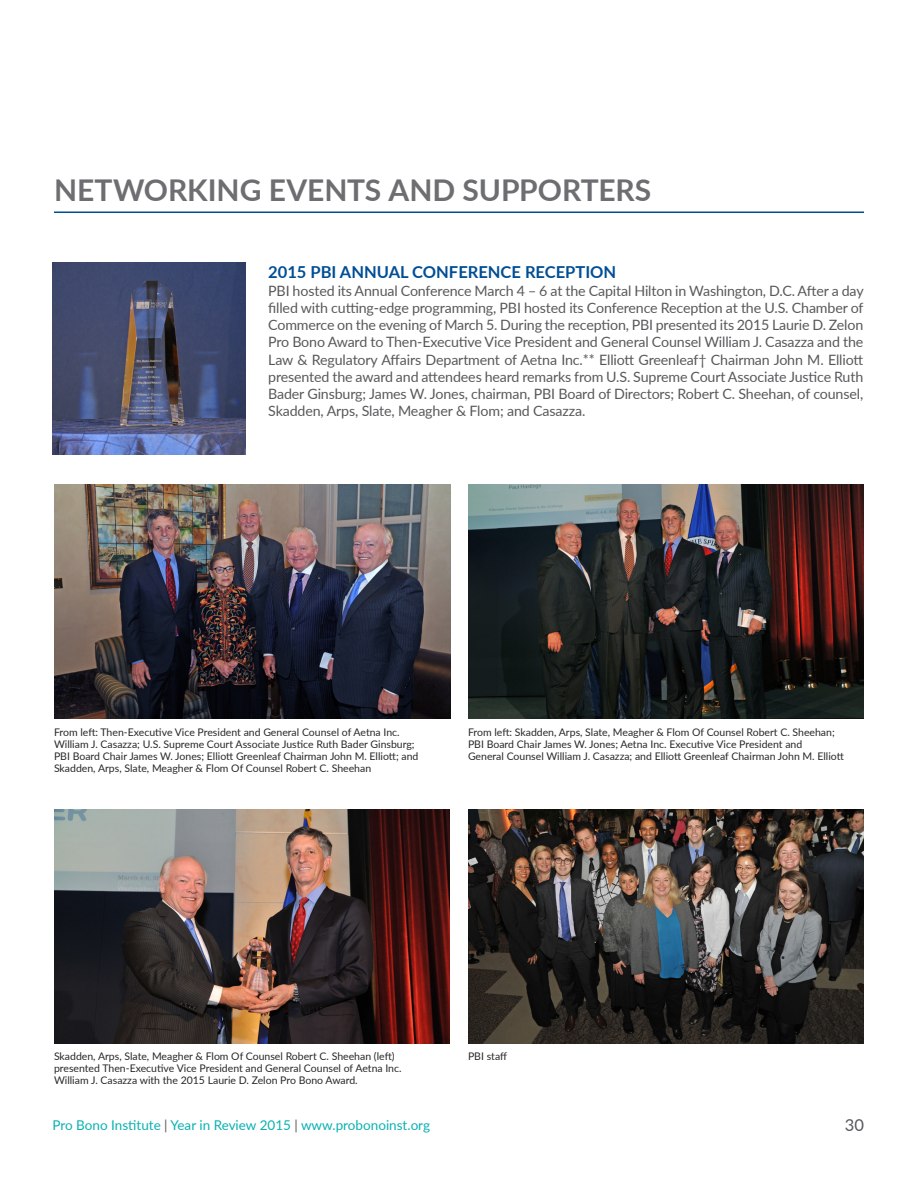
<style>
.page{position:relative;width:918px;height:1188px;background:#fff}
.page>*{position:absolute;margin:0;border:0;box-sizing:border-box;transform-origin:0 0}
.t1{font:700 30px "Lato";letter-spacing:-.005em;color:#6d6e71}
.t2{font:700 16.5px "Lato";color:#004e96}
.t3{font:16.5px "Lato";color:#58595b}
.t4{font:14.25px/17.2px "Lato";letter-spacing:-.01em;color:#58595b;text-align:justify}
.t5{font:13.5px "Lato";color:#0ab1b1}
.t6{font:10.5px/12px "Lato";color:#292829}
.s1{color:#58595b}
</style>
<div class="page">
<hr style="left:54px;top:211px;width:810px;height:2px;background:#004e96">
<img style="left:54px;top:485px;width:396px;height:233px">
<img style="left:468px;top:484px;width:396px;height:234px">
<img style="left:52px;top:262px;width:193px;height:193px">
<img style="left:54px;top:810px;width:396px;height:234px">
<img style="left:468px;top:810px;width:396px;height:234px">
<h1 class="t1" style="left:54px;top:168px;width:599px">NETWORKING EVENTS AND SUPPORTERS</h1>
<h2 class="t2" style="left:268px;top:260px;width:350px">2015 PBI ANNUAL CONFERENCE RECEPTION</h2>
<p class="t4" style="left:268px;top:281px;width:597px">PBI hosted its Annual Conference March 4 – 6 at the Capital Hilton in Washington, D.C. After a day filled with cutting-edge programming, PBI hosted its Conference Reception at the U.S. Chamber of Commerce on the evening of March 5. During the reception, PBI presented its 2015 Laurie D. Zelon Pro Bono Award to Then-Executive Vice President and General Counsel William J. Casazza and the Law &amp; Regulatory Affairs Department of Aetna Inc.** Elliott Greenleaf† Chairman John M. Elliott presented the award and attendees heard remarks from U.S. Supreme Court Associate Justice Ruth Bader Ginsburg; James W. Jones, chairman, PBI Board of Directors; Robert C. Sheehan, of counsel, Skadden, Arps, Slate, Meagher &amp; Flom; and Casazza.</p>
<p class="t6" style="left:54px;top:726px;width:366px">From left: Then-Executive Vice President and General Counsel of Aetna Inc.<br>William J. Casazza; U.S. Supreme Court Associate Justice Ruth Bader Ginsburg; PBI Board Chair James W. Jones; Elliott Greenleaf Chairman John M. Elliott; and Skadden, Arps, Slate, Meagher &amp; Flom Of Counsel Robert C. Sheehan</p>
<p class="t6" style="left:468px;top:726px;width:377px">From left: Skadden, Arps, Slate, Meagher &amp; Flom Of Counsel Robert C. Sheehan;<br>PBI Board Chair James W. Jones; Aetna Inc. Executive Vice President and<br>General Counsel William J. Casazza; and Elliott Greenleaf Chairman John M. Elliott</p>
<p class="t6" style="left:54px;top:1050px;width:349px">Skadden, Arps, Slate, Meagher &amp; Flom Of Counsel Robert C. Sheehan (left) presented Then-Executive Vice President and General Counsel of Aetna Inc.<br>William J. Casazza with the 2015 Laurie D. Zelon Pro Bono Award.</p>
<p class="t6" style="left:468px;top:1050px;width:41px">PBI staff</p>
<p class="t5" style="left:52px;top:1116px;width:379px">Pro Bono Institute <span class="s1">|</span> Year in Review 2015 <span class="s1">|</span> www.probonoinst.org</p>
<h2 class="t3" style="left:845px;top:1113px;width:21px">30</h2>
</div>
